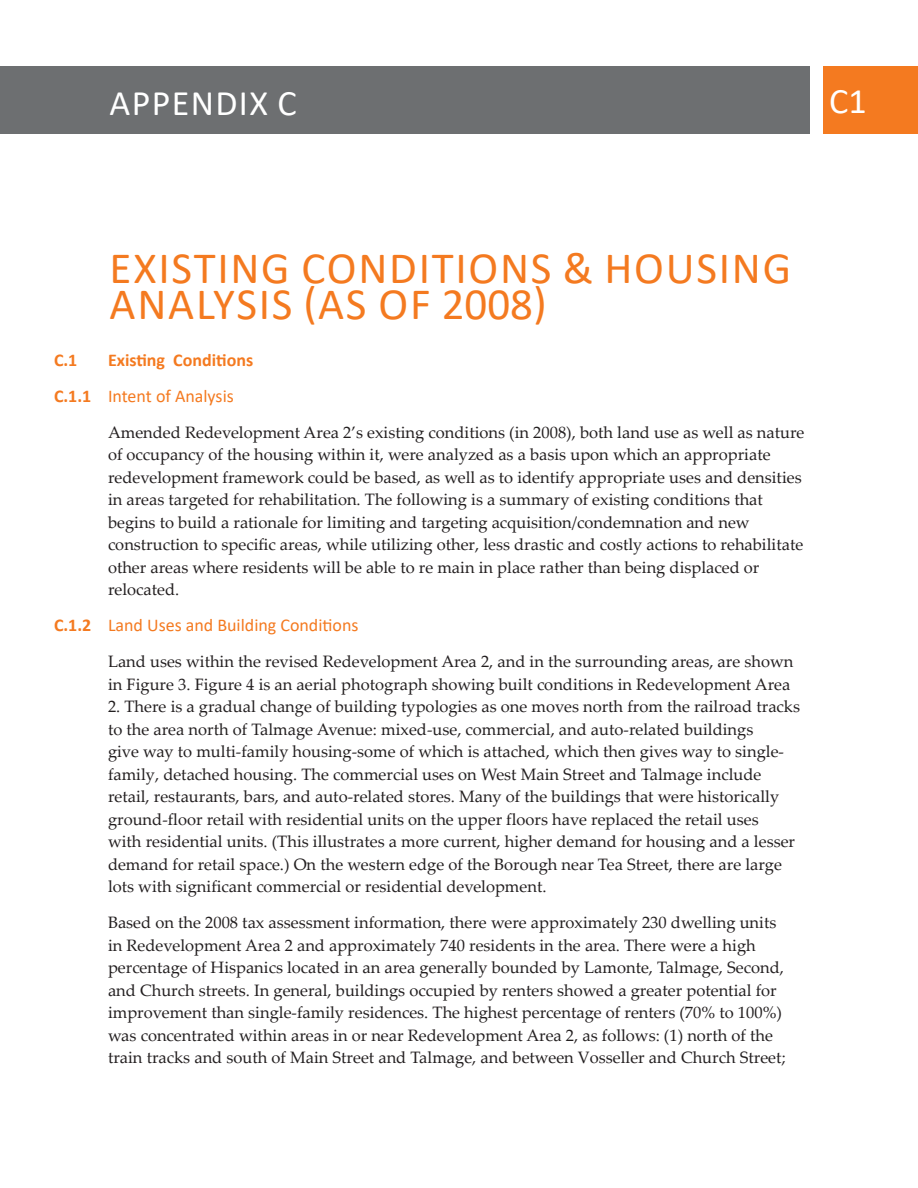
<style>
.page{position:relative;width:918px;height:1188px;background:#fff}
.page>*{position:absolute;margin:0;border:0;box-sizing:border-box;transform-origin:0 0}
.t1{font:45px/36px "Calibri";letter-spacing:.04em;color:#f47a20}
.Body_Text{font:36px "Calibri";letter-spacing:.04em;color:#fff}
.t2{font:18px "Calibri";color:#f47a20}
.t3{font:700 18px "Calibri";color:#f47a20}
.Body_Text-2{font:16.5px/22.5px "Palatino Linotype";color:#231f20}
.s1{font-weight:700}
</style>
<div class="page">
<div style="left:0;top:66px;width:810px;height:68px;background:#6d6f71"></div>
<div style="left:824px;top:66px;width:94px;height:68px;background:#f47a20"></div>
<p class="Body_Text" style="left:109px;top:78px;width:189px">APPENDIX C</p>
<p class="Body_Text" style="left:829px;top:76px;width:39px">C1</p>
<p class="t1" style="left:110px;top:249px;width:683px">EXISTING CONDITIONS &amp; HOUSING<br>ANALYSIS (AS OF 2008)</p>
<p class="t3" style="left:54px;top:347px;width:25px">C.1</p>
<p class="t3" style="left:108px;top:347px;width:147px">Existing Conditions</p>
<p class="t2" style="left:54px;top:383px;width:181px"><span class="s1">C.1.1</span> Intent of Analysis</p>
<p class="Body_Text-2" style="left:108px;top:420px;width:698px">Amended Redevelopment Area 2’s existing conditions (in 2008), both land use as well as nature of occupancy of the housing within it, were analyzed as a basis upon which an appropriate redevelopment framework could be based, as well as to identify appropriate uses and densities in areas targeted for rehabilitation. The following is a summary of existing conditions that begins to build a rationale for limiting and targeting acquisition/condemnation and new construction to specific areas, while utilizing other, less drastic and costly actions to rehabilitate other areas where residents will be able to re main in place rather than being displaced or relocated.</p>
<p class="t2" style="left:54px;top:613px;width:306px"><span class="s1">C.1.2</span> Land Uses and Building Conditions</p>
<p class="Body_Text-2" style="left:108px;top:650px;width:687px">Land uses within the revised Redevelopment Area 2, and in the surrounding areas, are shown in Figure 3. Figure 4 is an aerial photograph showing built conditions in Redevelopment Area</p>
<p class="Body_Text-2" style="left:108px;top:695px;width:694px">2. There is a gradual change of building typologies as one moves north from the railroad tracks to the area north of Talmage Avenue: mixed-use, commercial, and auto-related buildings<br>give way to multi-family housing-some of which is attached, which then gives way to single&shy;family, detached housing. The commercial uses on West Main Street and Talmage include retail, restaurants, bars, and auto-related stores. Many of the buildings that were historically ground-floor retail with residential units on the upper floors have replaced the retail uses<br>with residential units. (This illustrates a more current, higher demand for housing and a lesser demand for retail space.) On the western edge of the Borough near Tea Street, there are large lots with significant commercial or residential development.</p>
<p class="Body_Text-2" style="left:108px;top:911px;width:679px">Based on the 2008 tax assessment information, there were approximately 230 dwelling units in Redevelopment Area 2 and approximately 740 residents in the area. There were a high percentage of Hispanics located in an area generally bounded by Lamonte, Talmage, Second, and Church streets. In general, buildings occupied by renters showed a greater potential for improvement than single-family residences. The highest percentage of renters (70% to 100%) was concentrated within areas in or near Redevelopment Area 2, as follows: (1) north of the train tracks and south of Main Street and Talmage, and between Vosseller and Church Street;</p>
</div>
